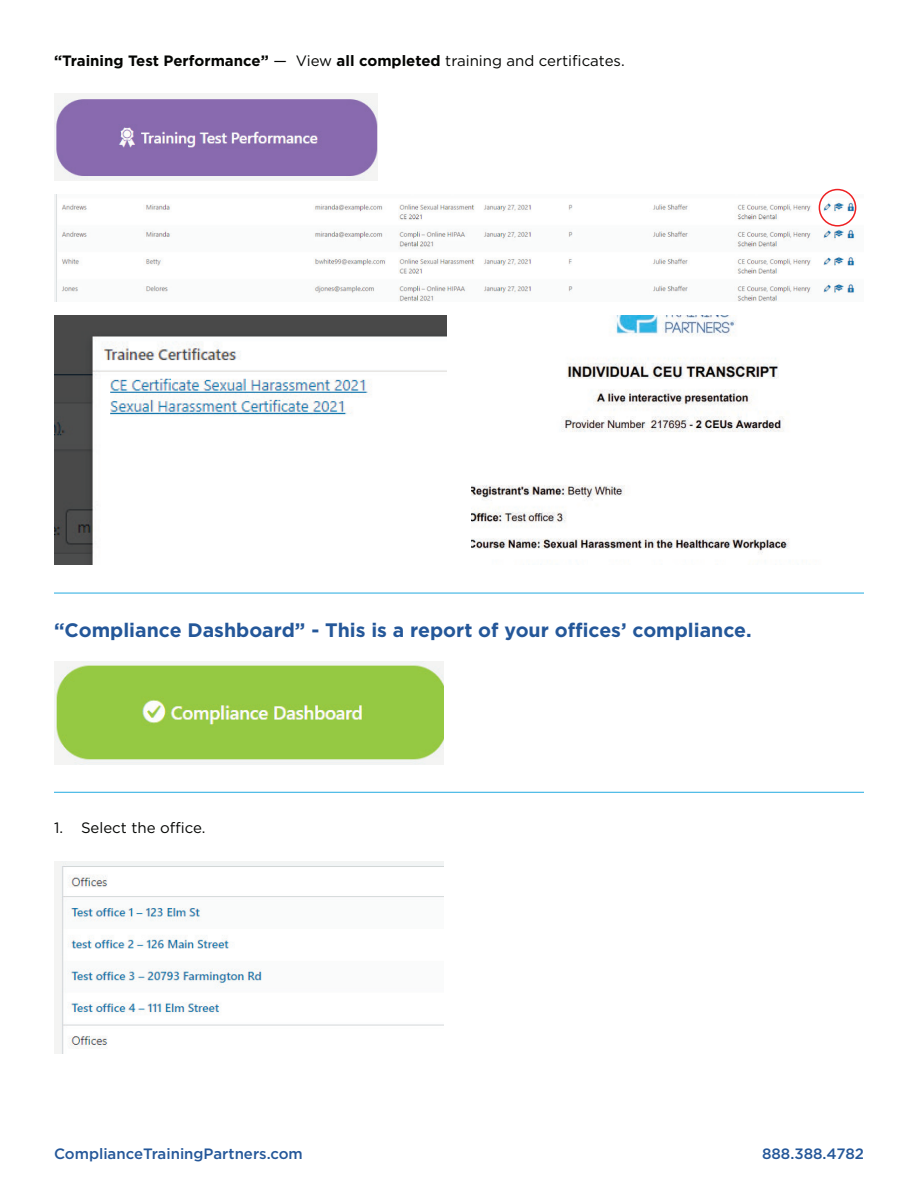
<style>
.page{position:relative;width:918px;height:1188px;background:#fff}
.page>*{position:absolute;margin:0;border:0;box-sizing:border-box;transform-origin:0 0}
.t1{font:700 19.5px "Gotham";color:#245799}
.t2{font:700 15px "Gotham";color:#040503}
.t3{font:500 15px "Gotham";color:#245799}
.t4{font:15px "Gotham";color:#040503}
.s1{font-weight:400}
</style>
<div class="page">
<hr style="left:54px;top:593px;width:810px;height:1px;background:#3bb4e4">
<hr style="left:54px;top:792px;width:810px;height:1px;background:#3bb4e4">
<img style="left:54px;top:93px;width:324px;height:87px">
<img style="left:54px;top:316px;width:392px;height:249px">
<img style="left:472px;top:316px;width:318px;height:237px">
<img style="left:54px;top:194px;width:803px;height:108px">
<div style="left:819px;top:189px;width:37px;height:38px;border:2px solid #ee2123;border-radius:50%"></div>
<img style="left:54px;top:662px;width:390px;height:102px">
<img style="left:54px;top:861px;width:390px;height:192px">
<p class="t2" style="left:54px;top:51px;width:572px">“Training Test Performance” <span class="s1">— View</span> all completed <span class="s1">training and certificates.</span></p>
<h1 class="t1" style="left:54px;top:617px;width:699px">“Compliance Dashboard” - This is a report of your offices’ compliance.</h1>
<p class="t4" style="left:54px;top:818px;width:153px">1. Select the office.</p>
<p class="t3" style="left:54px;top:1144px;width:250px">ComplianceTrainingPartners.com</p>
<p class="t3" style="left:762px;top:1144px;width:103px">888.388.4782</p>
</div>
